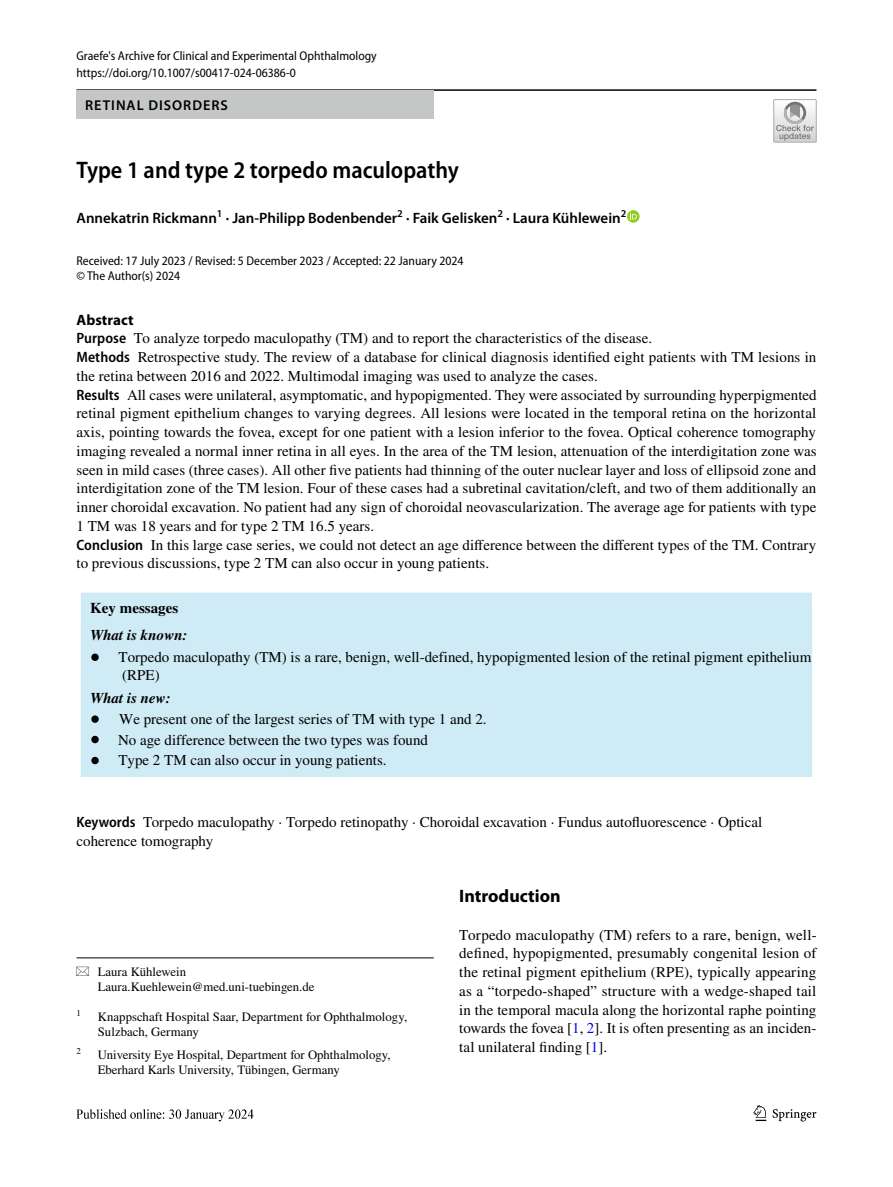
<style>
.page{position:relative;width:893px;height:1187px;background:#fff}
.page>*{position:absolute;margin:0;border:0;box-sizing:border-box;transform-origin:0 0}
.t1{font:600 semi-condensed 24px "Myriad Pro";color:#000}
.t2{font:700 18px "Myriad Pro";color:#000}
.t3{font:15px/18.8px "STIX";letter-spacing:.005em;color:#000}
.t4{font:15px/20.5px "Times";color:#000}
.t5{font:600 15px "Myriad Pro";color:#000}
.t6{font:italic 700 15px "Times";color:#000}
.t7{font:700 15px "Times";color:#000}
.t8{font:700 15px "Myriad Pro";letter-spacing:.005em;color:#000}
.t9{font:600 14.25px "Myriad Pro";letter-spacing:.07em;color:#000}
.t10{font:12.75px/15px "STIX";color:#000}
.t11{font:semi-condensed 12.75px/17px "Myriad Pro";color:#000}
.t12{font:8.85px "STIX";color:#000}
.s1{font-family:"Myriad Pro";font-weight:600;font-stretch:semi-condensed}
.s2{color:#00f}
</style>
<div class="page">
<img style="left:77px;top:1109px;width:177px;height:13px">
<hr style="left:77px;top:89px;width:739px;height:2px;background:#000">
<svg style="left:753px;top:1105px;width:13px;height:15px"></svg>
<svg style="left:773px;top:1109px;width:43px;height:12px"></svg>
<div style="left:77px;top:91px;width:357px;height:28px;background:#c5c6c6"></div>
<div style="left:774px;top:99px;width:42px;height:43px;border:1px solid #ababac"></div>
<svg style="left:774px;top:100px;width:42px;height:42px"></svg>
<svg style="left:627px;top:210px;width:13px;height:13px"></svg>
<svg style="left:630px;top:212px;width:7px;height:7px"></svg>
<div style="left:81px;top:592px;width:731px;height:184px;background:#cfebf5"></div>
<svg style="left:91px;top:653px;width:8px;height:8px"></svg>
<svg style="left:91px;top:715px;width:8px;height:7px"></svg>
<svg style="left:91px;top:735px;width:8px;height:8px"></svg>
<svg style="left:91px;top:756px;width:8px;height:8px"></svg>
<hr style="left:77px;top:957px;width:357px;height:1px;background:#000">
<p class="t11" style="left:77px;top:47px;width:302px">Graefe's Archive for Clinical and Experimental Ophthalmology https://doi.org/10.1007/s00417-024-06386-0</p>
<p class="t9" style="left:85px;top:96px;width:144px">RETINAL DISORDERS</p>
<h1 class="t1" style="left:77px;top:157px;width:384px">Type 1 and type 2 torpedo maculopathy</h1>
<p class="t5" style="left:77px;top:208px;width:551px">Annekatrin Rickmann<sup>1</sup> · Jan‑Philipp Bodenbender<sup>2</sup> · Faik Gelisken<sup>2</sup> · Laura Kühlewein<sup>2</sup></p>
<p class="t11" style="left:77px;top:254px;width:389px;line-height:15px">Received: 17 July 2023 / Revised: 5 December 2023 / Accepted: 22 January 2024 © The Author(s) 2024</p>
<p class="t8" style="left:77px;top:310px;width:59px">Abstract</p>
<p class="t3" style="left:77px;top:330px;width:742px"><span class="s1">Purpose</span> To analyze torpedo maculopathy (TM) and to report the characteristics of the disease.<br><span class="s1">Methods</span> Retrospective study. The review of a database for clinical diagnosis identified eight patients with TM lesions in the retina between 2016 and 2022. Multimodal imaging was used to analyze the cases.<br><span class="s1">Results</span> All cases were unilateral, asymptomatic, and hypopigmented. They were associated by surrounding hyperpigmented retinal pigment epithelium changes to varying degrees. All lesions were located in the temporal retina on the horizontal axis, pointing towards the fovea, except for one patient with a lesion inferior to the fovea. Optical coherence tomography imaging revealed a normal inner retina in all eyes. In the area of the TM lesion, attenuation of the interdigitation zone was seen in mild cases (three cases). All other five patients had thinning of the outer nuclear layer and loss of ellipsoid zone and interdigitation zone of the TM lesion. Four of these cases had a subretinal cavitation/cleft, and two of them additionally an inner choroidal excavation. No patient had any sign of choroidal neovascularization. The average age for patients with type 1 TM was 18 years and for type 2 TM 16.5 years.<br><span class="s1">Conclusion</span> In this large case series, we could not detect an age difference between the different types of the TM. Contrary to previous discussions, type 2 TM can also occur in young patients.</p>
<p class="t7" style="left:90px;top:598px;width:89px">Key messages</p>
<p class="t6" style="left:90px;top:626px;width:99px">What is known:</p>
<p class="t4" style="left:119px;top:647px;width:694px;line-height:18px">Torpedo maculopathy (TM) is a rare, benign, well-defined, hypopigmented lesion of the retinal pigment epithelium (RPE)</p>
<p class="t4" style="left:118px;top:708px;width:370px">We present one of the largest series of TM with type 1 and 2.<br>No age difference between the two types was found<br>Type 2 TM can also occur in young patients.</p>
<p class="t6" style="left:90px;top:689px;width:82px">What is new:</p>
<p class="t3" style="left:77px;top:813px;width:687px"><span class="s1">Keywords</span> Torpedo maculopathy · Torpedo retinopathy · Choroidal excavation · Fundus autofluorescence · Optical coherence tomography</p>
<p class="t10" style="left:98px;top:965px;width:218px">Laura Kühlewein<br>Laura.Kuehlewein@med.uni-tuebingen.de</p>
<p class="t12" style="left:77px;top:1007px;width:6px">1</p>
<p class="t10" style="left:98px;top:1010px;width:311px">Knappschaft Hospital Saar, Department for Ophthalmology,<br>Sulzbach, Germany</p>
<p class="t12" style="left:77px;top:1044px;width:6px">2</p>
<p class="t10" style="left:98px;top:1047px;width:294px">University Eye Hospital, Department for Ophthalmology,<br>Eberhard Karls University, Tübingen, Germany</p>
<p class="t2" style="left:459px;top:884px;width:103px">Introduction</p>
<p class="t3" style="left:459px;top:926px;width:359px;text-align:justify">Torpedo maculopathy (TM) refers to a rare, benign, well&shy;defined, hypopigmented, presumably congenital lesion of the retinal pigment epithelium (RPE), typically appearing as a “torpedo-shaped” structure with a wedge-shaped tail in the temporal macula along the horizontal raphe pointing towards the fovea [<span class="s2">1</span>, <span class="s2">2</span>]. It is often presenting as an inciden&shy;tal unilateral finding [<span class="s2">1</span>].</p>
</div>
